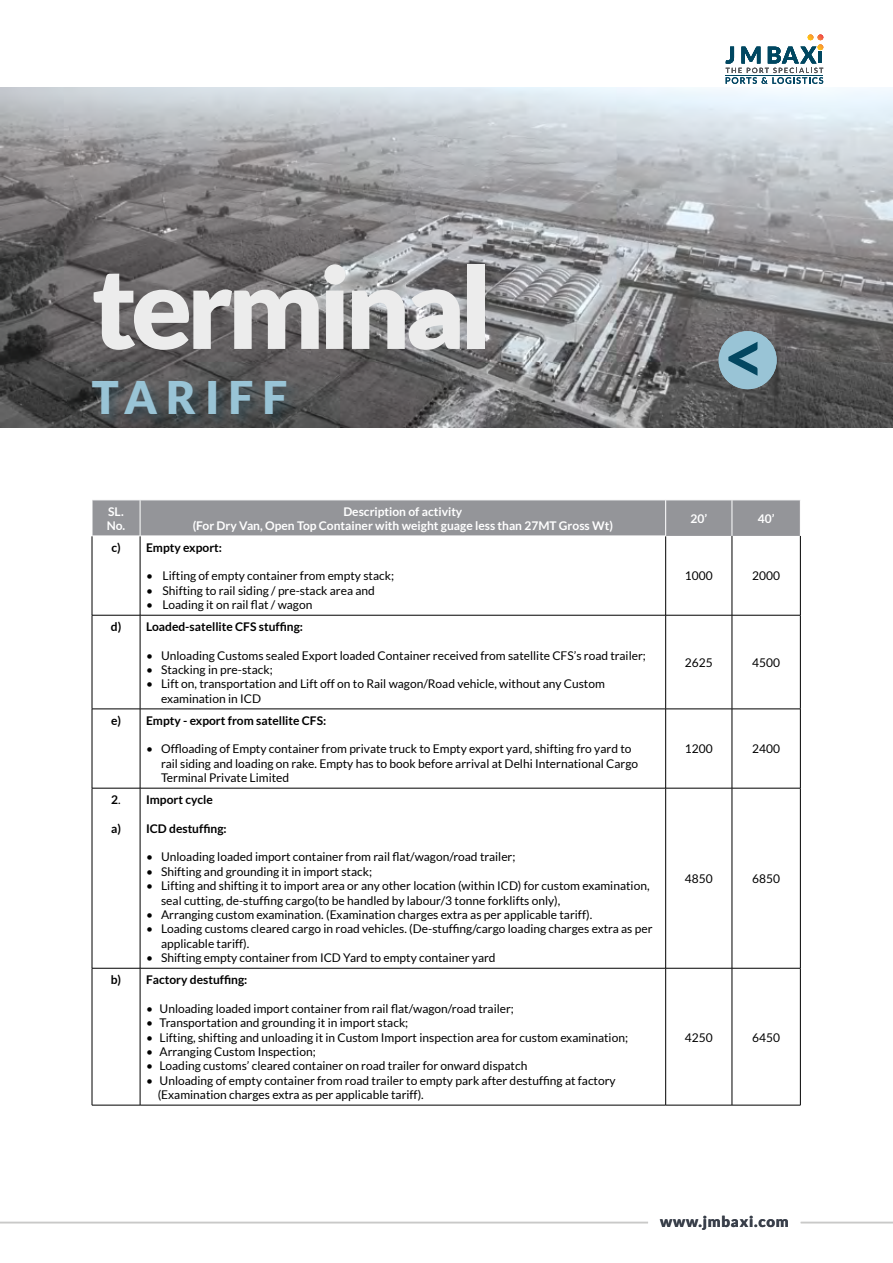
<style>
.page{position:relative;width:893px;height:1263px;background:#fff}
.page>*{position:absolute;margin:0;border:0;box-sizing:border-box;transform-origin:0 0}
.t1{font:900 112.5px "Lato";letter-spacing:-.05em;color:#ececec}
.t2{font:700 73.5px "Lato";color:#034761}
.t3{font:900 45px "Lato";letter-spacing:.2em;color:#99c4d6}
.t4{font:900 15px "Lato";letter-spacing:.05em;color:#393f4a}
.t5{font:12px/14.4px "Lato";color:#000}
.t6{font:700 12px "Lato";color:#000}
.t7{font:700 12px/14.4px "Lato";color:#fff}
.s1{font-weight:400}
</style>
<div class="page">
<div style="left:93px;top:500px;width:707px;height:36px;background:#949599"></div>
<svg style="left:93px;top:536px;width:707px;height:569px"></svg>
<hr style="left:140px;top:500px;width:1px;height:36px;background:#fff">
<hr style="left:665px;top:500px;width:1px;height:36px;background:#fff">
<hr style="left:732px;top:500px;width:1px;height:36px;background:#fff">
<hr style="left:92px;top:536px;width:48px;height:1px;background:#fff">
<hr style="left:140px;top:536px;width:526px;height:1px;background:#fff">
<hr style="left:92px;top:536px;width:1px;height:79px;background:#000">
<hr style="left:140px;top:536px;width:1px;height:79px;background:#000">
<hr style="left:665px;top:536px;width:1px;height:79px;background:#000">
<hr style="left:732px;top:536px;width:1px;height:79px;background:#000">
<hr style="left:800px;top:536px;width:1px;height:79px;background:#000">
<hr style="left:92px;top:615px;width:48px;height:1px;background:#000">
<hr style="left:92px;top:615px;width:1px;height:94px;background:#000">
<hr style="left:140px;top:615px;width:526px;height:1px;background:#000">
<hr style="left:140px;top:615px;width:1px;height:94px;background:#000">
<hr style="left:666px;top:615px;width:66px;height:1px;background:#000">
<hr style="left:665px;top:615px;width:1px;height:94px;background:#000">
<hr style="left:732px;top:615px;width:68px;height:1px;background:#000">
<hr style="left:732px;top:615px;width:1px;height:94px;background:#000">
<hr style="left:800px;top:615px;width:1px;height:94px;background:#000">
<hr style="left:92px;top:709px;width:48px;height:1px;background:#000">
<hr style="left:92px;top:709px;width:1px;height:79px;background:#000">
<hr style="left:140px;top:709px;width:526px;height:1px;background:#000">
<hr style="left:140px;top:709px;width:1px;height:79px;background:#000">
<hr style="left:666px;top:709px;width:66px;height:1px;background:#000">
<hr style="left:665px;top:709px;width:1px;height:79px;background:#000">
<hr style="left:732px;top:709px;width:68px;height:1px;background:#000">
<hr style="left:732px;top:709px;width:1px;height:79px;background:#000">
<hr style="left:800px;top:709px;width:1px;height:79px;background:#000">
<hr style="left:92px;top:788px;width:48px;height:1px;background:#000">
<hr style="left:92px;top:788px;width:1px;height:180px;background:#000">
<hr style="left:140px;top:788px;width:526px;height:1px;background:#000">
<hr style="left:140px;top:788px;width:1px;height:180px;background:#000">
<hr style="left:666px;top:788px;width:66px;height:1px;background:#000">
<hr style="left:665px;top:788px;width:1px;height:180px;background:#000">
<hr style="left:732px;top:788px;width:68px;height:1px;background:#000">
<hr style="left:732px;top:788px;width:1px;height:180px;background:#000">
<hr style="left:800px;top:788px;width:1px;height:180px;background:#000">
<hr style="left:92px;top:968px;width:48px;height:1px;background:#000">
<hr style="left:92px;top:968px;width:1px;height:137px;background:#000">
<hr style="left:140px;top:968px;width:526px;height:1px;background:#000">
<hr style="left:140px;top:968px;width:1px;height:137px;background:#000">
<hr style="left:666px;top:968px;width:66px;height:1px;background:#000">
<hr style="left:665px;top:968px;width:1px;height:137px;background:#000">
<hr style="left:732px;top:968px;width:68px;height:1px;background:#000">
<hr style="left:732px;top:968px;width:1px;height:137px;background:#000">
<hr style="left:800px;top:968px;width:1px;height:137px;background:#000">
<hr style="left:92px;top:1105px;width:48px;height:1px;background:#000">
<hr style="left:140px;top:1105px;width:526px;height:1px;background:#000">
<hr style="left:666px;top:1105px;width:66px;height:1px;background:#000">
<hr style="left:732px;top:1105px;width:68px;height:1px;background:#000">
<img style="left:0;top:87px;width:893px;height:340px">
<hr style="left:801px;top:1222px;width:92px;height:1px;background:#c9c9c8">
<hr style="left:0;top:1222px;width:648px;height:1px;background:#c9c9c8">
<svg style="left:726px;top:35px;width:97px;height:49px"></svg>
<div style="left:719px;top:331px;width:58px;height:58px;background:#99c4d6;border-radius:50%"></div>
<div style="left:90px;top:381px;width:211px;height:47px;background:#034761;opacity:.25"></div>
<h1 class="t1" style="left:92px;top:242px;width:402px">terminal</h1>
<h3 class="t3" style="left:92px;top:371px;width:197px">TARIFF</h3>
<h2 class="t2" style="left:766px;top:403px;width:44px;rotate:-180deg">&gt;</h2>
<p class="t7" style="left:107px;top:504px;width:20px">SL.<br>No.</p>
<p class="t7" style="left:193px;top:504px;width:422px;text-align:center">Description of activity<br>(For Dry Van, Open Top Container with weight guage less than 27MT Gross Wt)</p>
<p class="t7" style="left:690px;top:511px;width:18px">20’</p>
<p class="t7" style="left:758px;top:511px;width:18px">40’</p>
<p class="t6" style="left:111px;top:540px;width:112px">c) Empty export:</p>
<p class="t5" style="left:146px;top:569px;width:249px">• Lifting of empty container from empty stack;</p>
<p class="t5" style="left:146px;top:583px;width:230px">• Shifting to rail siding / pre-stack area and</p>
<p class="t5" style="left:146px;top:598px;width:168px">• Loading it on rail flat / wagon</p>
<p class="t5" style="left:685px;top:569px;width:29px">1000</p>
<p class="t5" style="left:752px;top:569px;width:29px">2000</p>
<p class="t6" style="left:111px;top:620px;width:194px">d) Loaded-satellite CFS stuffing:</p>
<p class="t5" style="left:146px;top:648px;width:501px">• Unloading Customs sealed Export loaded Container received from satellite CFS’s road trailer;</p>
<p class="t5" style="left:146px;top:662px;width:128px">• Stacking in pre-stack;</p>
<p class="t5" style="left:161px;top:677px;width:445px;text-indent:-15px">• Lift on, transportation and Lift off on to Rail wagon/Road vehicle, without any Custom examination in ICD</p>
<p class="t5" style="left:685px;top:655px;width:29px">2625</p>
<p class="t5" style="left:752px;top:655px;width:29px">4500</p>
<p class="t6" style="left:111px;top:713px;width:217px">e) Empty - export from satellite CFS:</p>
<p class="t5" style="left:161px;top:742px;width:478px;text-indent:-15px">• Offloading of Empty container from private truck to Empty export yard, shifting fro yard to rail siding and loading on rake. Empty has to book before arrival at Delhi International Cargo<br>Terminal Private Limited</p>
<p class="t5" style="left:685px;top:742px;width:29px">1200</p>
<p class="t5" style="left:752px;top:742px;width:29px">2400</p>
<p class="t6" style="left:111px;top:792px;width:11px">2<span class="s1">.</span></p>
<p class="t6" style="left:111px;top:821px;width:11px">a)</p>
<p class="t6" style="left:146px;top:792px;width:68px">Import cycle</p>
<p class="t6" style="left:146px;top:821px;width:82px">ICD destuffing:</p>
<p class="t5" style="left:146px;top:850px;width:371px">• Unloading loaded import container from rail flat/wagon/road trailer;</p>
<p class="t5" style="left:146px;top:864px;width:227px">• Shifting and grounding it in import stack;</p>
<p class="t5" style="left:161px;top:879px;width:490px;text-indent:-15px">• Lifting and shifting it to import area or any other location (within ICD) for custom examination, seal cutting, de-stuffing cargo(to be handled by labour/3 tonne forklifts only),</p>
<p class="t5" style="left:146px;top:907px;width:448px">• Arranging custom examination. (Examination charges extra as per applicable tariff).</p>
<p class="t5" style="left:161px;top:922px;width:493px;text-indent:-15px">• Loading customs cleared cargo in road vehicles. (De-stuffing/cargo loading charges extra as per applicable tariff).</p>
<p class="t5" style="left:146px;top:951px;width:351px">• Shifting empty container from ICD Yard to empty container yard</p>
<p class="t5" style="left:685px;top:871px;width:29px">4850</p>
<p class="t5" style="left:752px;top:871px;width:29px">6850</p>
<p class="t6" style="left:111px;top:973px;width:138px">b) Factory destuffing:</p>
<p class="t5" style="left:146px;top:1001px;width:369px">• Unloading loaded import container from rail flat/wagon/road trailer;</p>
<p class="t5" style="left:146px;top:1015px;width:264px">• Transportation and grounding it in import stack;</p>
<p class="t5" style="left:146px;top:1030px;width:483px">• Lifting, shifting and unloading it in Custom Import inspection area for custom examination;</p>
<p class="t5" style="left:146px;top:1044px;width:171px">• Arranging Custom Inspection;</p>
<p class="t5" style="left:146px;top:1059px;width:383px">• Loading customs’ cleared container on road trailer for onward dispatch</p>
<p class="t5" style="left:158px;top:1073px;width:460px;text-indent:-12px">• Unloading of empty container from road trailer to empty park after destuffing at factory (Examination charges extra as per applicable tariff).</p>
<p class="t5" style="left:685px;top:1030px;width:29px">4250</p>
<p class="t5" style="left:752px;top:1030px;width:29px">6450</p>
<p class="t4" style="left:660px;top:1213px;width:130px">www.jmbaxi.com</p>
</div>
